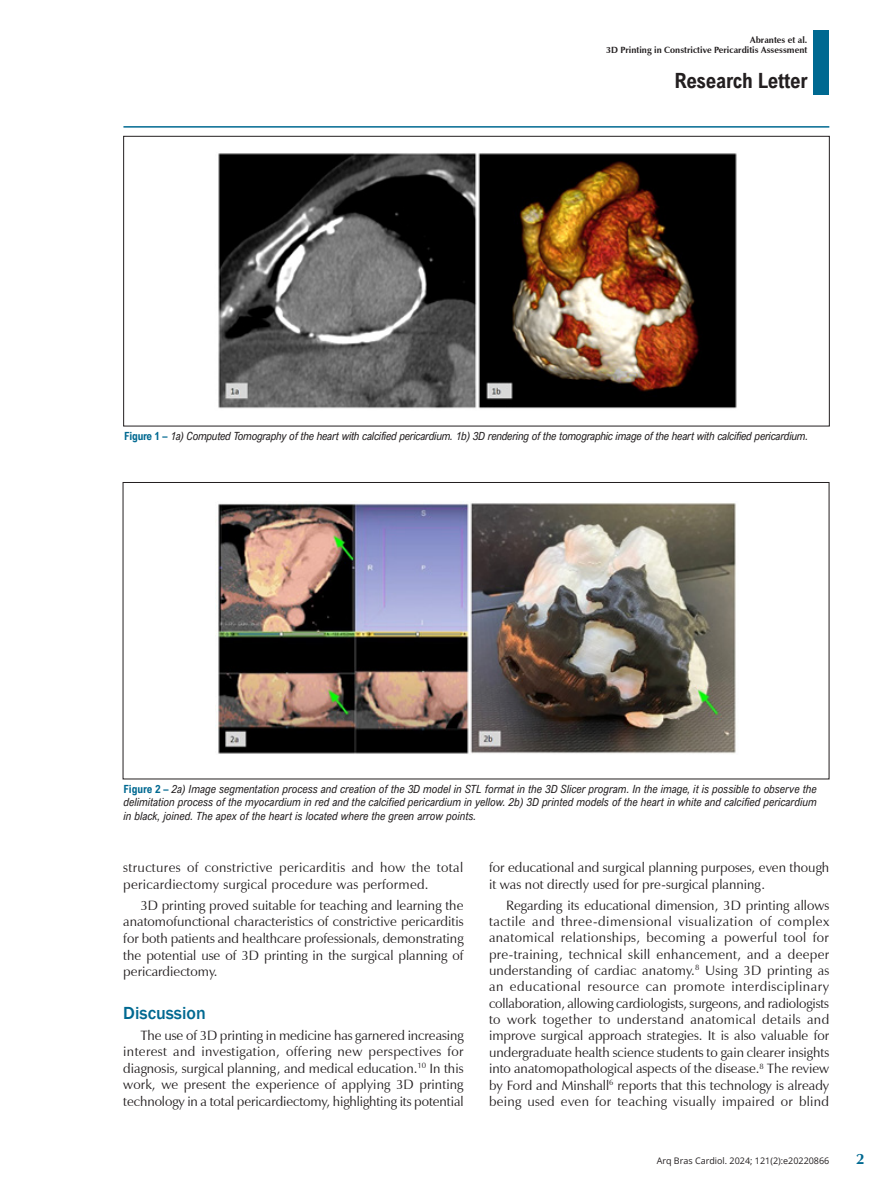
<style>
.page{position:relative;width:893px;height:1191px;background:#fff}
.page>*{position:absolute;margin:0;border:0;box-sizing:border-box;transform-origin:0 0}
.t1{font:700 21px "Arial Nova Cond";letter-spacing:-.01em;color:#231f20}
._02_-_TITULO_-_MATERIA{font:500 18px "Franklin Gothic";color:#006991}
.t2{font:700 15px "Zapf Humanist 601 BT";color:#006991}
._01-TEXTO_BASICO{font:13.5px/16.4px "Zapf Humanist 601 BT";color:#231f20;text-align:justify}
._01-TEXTO_BASICO-2{font:13.5px/16.5px "Zapf Humanist 601 BT";letter-spacing:.025em;color:#231f20}
._06_-_LEGENDA_FIGURA_E_TABELA{font:italic 11.25px/13.5px "Arial Nova Cond";letter-spacing:-.02em;color:#231f20;text-align:justify}
.t3{font:700 9px/10.8px "Zapf Humanist 601 BT";color:#231f20;text-align:right}
.t4{font:9px "Open Sans";color:#231f20}
.s1{font-weight:700;font-style:normal;color:#006991}
</style>
<div class="page">
<hr style="left:123px;top:126px;width:706px;height:2px;background:#006991">
<div style="left:813px;top:30px;width:16px;height:64px;background:#006991"></div>
<img style="left:218px;top:153px;width:519px;height:256px">
<img style="left:218px;top:503px;width:518px;height:251px">
<p class="t3" style="left:606px;top:34px;width:203px">Abrantes et al.<br>3D Printing in Constrictive Pericarditis Assessment</p>
<h1 class="t1" style="left:674px;top:67px;width:135px">Research Letter</h1>
<p class="_06_-_LEGENDA_FIGURA_E_TABELA" style="left:124px;top:429px;width:685px"><span class="s1">Figure 1 –</span> 1a) Computed Tomography of the heart with calcified pericardium. 1b) 3D rendering of the tomographic image of the heart with calcified pericardium.</p>
<p class="_06_-_LEGENDA_FIGURA_E_TABELA" style="left:123px;top:781px;width:695px"><span class="s1">Figure 2 –</span> 2a) Image segmentation process and creation of the 3D model in STL format in the 3D Slicer program. In the image, it is possible to observe the delimitation process of the myocardium in red and the calcified pericardium in yellow. 2b) 3D printed models of the heart in white and calcified pericardium in black, joined. The apex of the heart is located where the green arrow points.</p>
<p class="_01-TEXTO_BASICO-2" style="left:123px;top:859px;width:341px">structures of constrictive pericarditis and how the total pericardiectomy surgical procedure was performed.</p>
<p class="_01-TEXTO_BASICO" style="left:123px;top:897px;width:342px;text-indent:17px">3D printing proved suitable for teaching and learning the anatomofunctional characteristics of constrictive pericarditis for both patients and healthcare professionals, demonstrating the potential use of 3D printing in the surgical planning of pericardiectomy.</p>
<p class="_02_-_TITULO_-_MATERIA" style="left:123px;top:1001px;width:84px">Discussion</p>
<p class="_01-TEXTO_BASICO" style="left:123px;top:1026px;width:342px;text-indent:17px">The use of 3D printing in medicine has garnered increasing interest and investigation, offering new perspectives for diagnosis, surgical planning, and medical education.<sup>10</sup> In this work, we present the experience of applying 3D printing technology in a total pericardiectomy, highlighting its potential</p>
<p class="_01-TEXTO_BASICO" style="left:489px;top:859px;width:342px">for educational and surgical planning purposes, even though it was not directly used for pre-surgical planning.</p>
<p class="_01-TEXTO_BASICO" style="left:489px;top:896px;width:342px;text-indent:17px">Regarding its educational dimension, 3D printing allows tactile and three-dimensional visualization of complex anatomical relationships, becoming a powerful tool for pre-training, technical skill enhancement, and a deeper understanding of cardiac anatomy.<sup>8</sup> Using 3D printing as an educational resource can promote interdisciplinary collaboration, allowing cardiologists, surgeons, and radiologists to work together to understand anatomical details and improve surgical approach strategies. It is also valuable for undergraduate health science students to gain clearer insights into anatomopathological aspects of the disease.<sup>8</sup> The review by Ford and Minshall<sup>6</sup> reports that this technology is already being used even for teaching visually impaired or blind</p>
<p class="t4" style="left:657px;top:1154px;width:174px">Arq Bras Cardiol. 2024; 121(2):e20220866</p>
<p class="t2" style="left:856px;top:1149px;width:10px">2</p>
</div>
